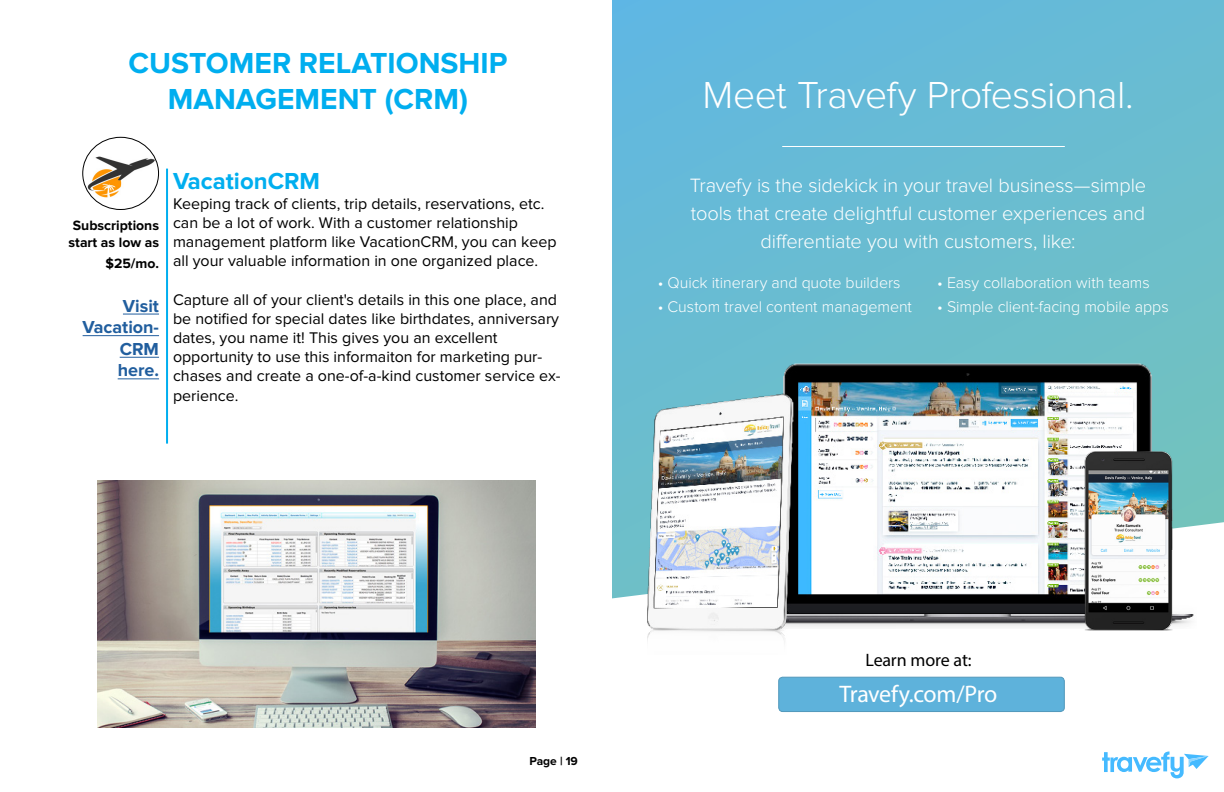
<style>
.page{position:relative;width:1224px;height:792px;background:#fff}
.page>*{position:absolute;margin:0;border:0;box-sizing:border-box;transform-origin:0 0}
.t1{font:300 39px "Proxima Nova";letter-spacing:-.015em;color:#fff}
.t2{font:700 30px/36px "Proxima Nova";color:#00aeef;text-align:center}
.t3{font:24px "Myriad Pro";letter-spacing:-.02em;color:#fff}
.t4{font:700 24px "Proxima Nova";color:#00aeef}
.t5{font:300 20px/28px "Proxima Nova";letter-spacing:-.005em;color:#fff;text-align:center}
.t6{font:700 18px/21.6px "Proxima Nova";color:#215e9e;text-align:right}
.t7{font:18px "Myriad Pro";letter-spacing:-.01em;color:#000}
.t8{font:16px/19.2px "Proxima Nova";color:#000}
.t9{font:300 16px "Proxima Nova";letter-spacing:-.005em;color:#fff}
.t10{font:700 14px/16.8px "Proxima Nova";color:#000;text-align:center}
.t11{font:700 12px "Proxima Nova";color:#000}
</style>
<div class="page">
<div style="left:613px;top:0;width:611px;height:792px;background:linear-gradient(to right,#64b9db,#6cbecb)"></div>
<svg style="left:612px;top:522px;width:612px;height:270px"></svg>
<div style="left:779px;top:677px;width:285px;height:35px;background:#5eb2db;border-radius:4px"></div>
<div style="left:778px;top:677px;width:287px;height:35px;border:1px solid #5198bb;border-radius:4px"></div>
<img style="left:739px;top:358px;width:458px;height:271px">
<img style="left:631px;top:380px;width:174px;height:274px">
<hr style="left:783px;top:146px;width:282px;height:1px;background:#fff">
<img style="left:1064px;top:435px;width:123px;height:206px">
<svg style="left:1102px;top:752px;width:107px;height:26px"></svg>
<hr style="left:123px;top:314px;width:36px;height:1px;background:#215e9e">
<hr style="left:83px;top:335px;width:76px;height:1px;background:#215e9e">
<hr style="left:120px;top:357px;width:39px;height:1px;background:#215e9e">
<hr style="left:118px;top:379px;width:41px;height:1px;background:#215e9e">
<img style="left:83px;top:142px;width:76px;height:67px">
<div style="left:82px;top:137px;width:77px;height:73px;border:1px solid #000;border-radius:50%"></div>
<hr style="left:166px;top:169px;width:2px;height:275px;background:#00aeef">
<img style="left:97px;top:480px;width:439px;height:247px">
<h2 class="t2" style="left:129px;top:46px;width:380px">CUSTOMER RELATIONSHIP<br>MANAGEMENT (CRM)</h2>
<p class="t10" style="left:69px;top:217px;width:92px">Subscriptions start as low as</p>
<p class="t10" style="left:105px;top:256px;width:55px">$25/mo.</p>
<p class="t6" style="left:83px;top:295px;width:78px">Visit<br>Vacation-<br>CRM here.</p>
<h3 class="t4" style="left:173px;top:168px;width:149px">VacationCRM</h3>
<p class="t8" style="left:173px;top:194px;width:385px">Keeping track of clients, trip details, reservations, etc. can be a lot of work. With a customer relationship management platform like VacationCRM, you can keep all your valuable information in one organized place.</p>
<p class="t8" style="left:173px;top:290px;width:389px">Capture all of your client's details in this one place, and be notified for special dates like birthdates, anniversary dates, you name it! This gives you an excellent opportunity to use this informaiton for marketing pur&shy;chases and create a one-of-a-kind customer service ex&shy;perience.</p>
<h1 class="t1" style="left:702px;top:77px;width:433px">Meet Travefy Professional.</h1>
<p class="t5" style="left:690px;top:172px;width:458px">Travefy is the sidekick in your travel business—simple tools that create delightful customer experiences and differentiate you with customers, like:</p>
<p class="t9" style="left:658px;top:275px;width:244px">• Quick itinerary and quote builders</p>
<p class="t9" style="left:658px;top:299px;width:256px">• Custom travel content management</p>
<p class="t9" style="left:937px;top:275px;width:214px">• Easy collaboration with teams</p>
<p class="t9" style="left:937px;top:299px;width:233px">• Simple client-facing mobile apps</p>
<p class="t11" style="left:530px;top:754px;width:50px">Page | 19</p>
<p class="t7" style="left:865px;top:648px;width:108px">Learn more at:</p>
<h3 class="t3" style="left:840px;top:679px;width:159px">Travefy.com/Pro</h3>
</div>
